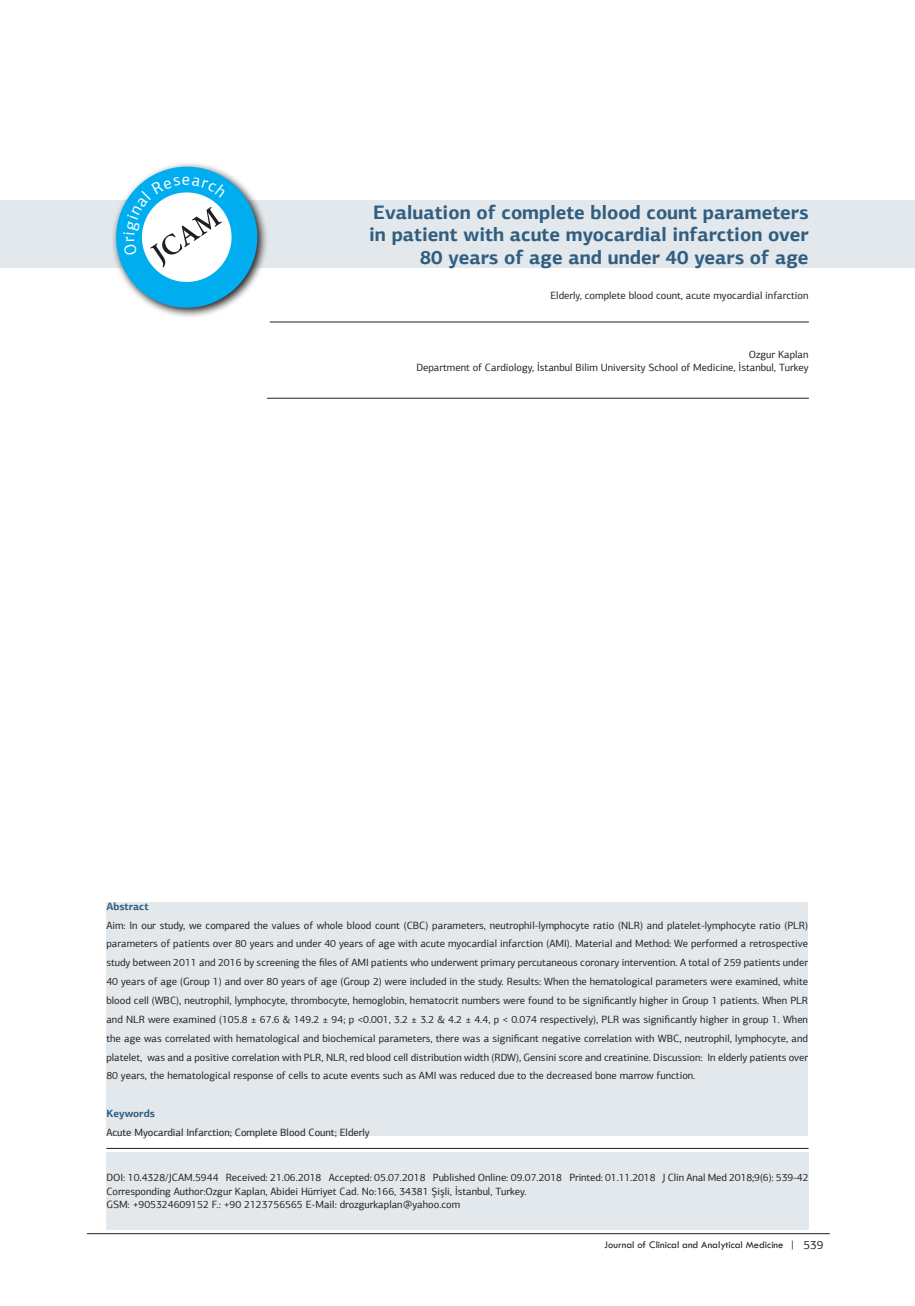
<style>
.page{position:relative;width:915px;height:1306px;background:#fff}
.page>*{position:absolute;margin:0;border:0;box-sizing:border-box;transform-origin:0 0}
.t1{font:700 19.5px/22.5px "PF Agora Sans Pro";color:#315e80;text-align:right}
.t2{font:10.5px/18.9px "PF Agora Sans Pro";color:#231f20;text-align:right}
.t3{font:10.5px "Tw Cen";color:#231f20}
.t4{font:700 10.5px "PF Agora Sans Pro";color:#315e80}
.s1{font-family:"PF Agora Sans Pro";font-size:12px}
</style>
<div class="page">
<div style="left:0;top:200px;width:914px;height:68px;background:#e2e8eb"></div>
<hr style="left:106px;top:1148px;width:702px;height:1px;background:#231f20">
<hr style="left:270px;top:322px;width:538px;height:1px;background:#231f20">
<hr style="left:267px;top:398px;width:541px;height:1px;background:#231f20">
<div style="left:106px;top:1151px;width:702px;height:78px;background:#e2e8eb"></div>
<div style="left:106px;top:901px;width:701px;height:234px;background:#e2e8eb"></div>
<hr style="left:87px;top:1233px;width:742px;height:1px;background:#231f20">
<svg style="left:113px;top:163px;width:154px;height:154px"></svg>
<h1 class="t1" style="left:369px;top:201px;width:441px">Evaluation of complete blood count parameters in patient with acute myocardial infarction over<br>80 years of age and under 40 years of age</h1>
<p class="t2" style="left:550px;top:286px;width:260px">Elderly, complete blood count, acute myocardial infarction</p>
<p class="t2" style="left:416px;top:347px;width:393px;line-height:13.5px">Ozgur Kaplan<br>Department of Cardiology, İstanbul Bilim University School of Medicine, İstanbul, Turkey</p>
<p class="t4" style="left:106px;top:899px;width:44px">Abstract</p>
<p class="t2" style="left:106px;top:915px;width:703px;text-align:justify">Aim: In our study, we compared the values of whole blood count (CBC) parameters, neutrophil-lymphocyte ratio (NLR) and platelet-lymphocyte ratio (PLR) parameters of patients over 80 years and under 40 years of age with acute myocardial infarction (AMI). Material and Method: We performed a retrospective study between 2011 and 2016 by screening the files of AMI patients who underwent primary percutaneous coronary intervention. A total of 259 patients under 40 years of age (Group 1) and over 80 years of age (Group 2) were included in the study. Results: When the hematological parameters were examined, white blood cell (WBC), neutrophil, lymphocyte, thrombocyte, hemoglobin, hematocrit numbers were found to be significantly higher in Group 1 patients. When PLR and NLR were examined (105.8 ± 67.6 &amp; 149.2 ± 94; p &lt;0.001, 3.2 ± 3.2 &amp; 4.2 ± 4.4, p &lt; 0.074 respectively), PLR was significantly higher in group 1. When the age was correlated with hematological and biochemical parameters, there was a significant negative correlation with WBC, neutrophil, lymphocyte, and platelet, was and a positive correlation with PLR, NLR, red blood cell distribution width (RDW), Gensini score and creatinine. Discussion: In elderly patients over 80 years, the hematological response of cells to acute events such as AMI was reduced due to the decreased bone marrow function.</p>
<p class="t4" style="left:106px;top:1106px;width:50px">Keywords</p>
<p class="t2" style="left:106px;top:1122px;width:265px">Acute Myocardial Infarction; Complete Blood Count; Elderly</p>
<p class="t2" style="left:106px;top:1170px;width:703px;line-height:13.5px;text-align:left">DOI: 10.4328/JCAM.5944 Received: 21.06.2018 Accepted: 05.07.2018 Published Online: 09.07.2018 Printed: 01.11.2018 J Clin Anal Med 2018;9(6): 539-42<br>Corresponding Author:Ozgur Kaplan, Abidei Hürriyet Cad. No:166, 34381 Şişli, İstanbul, Turkey.<br>GSM: +905324609152 F.: +90 2123756565 E-Mail: drozgurkaplan@yahoo.com</p>
<p class="t3" style="left:604px;top:1238px;width:221px">Journal of Clinical and Analytical Medicine | <span class="s1">539</span></p>
<p class="t2" style="left:595px;top:1240px;width:197px">Journal of Clinical and Analytical Medicine |</p>
</div>
